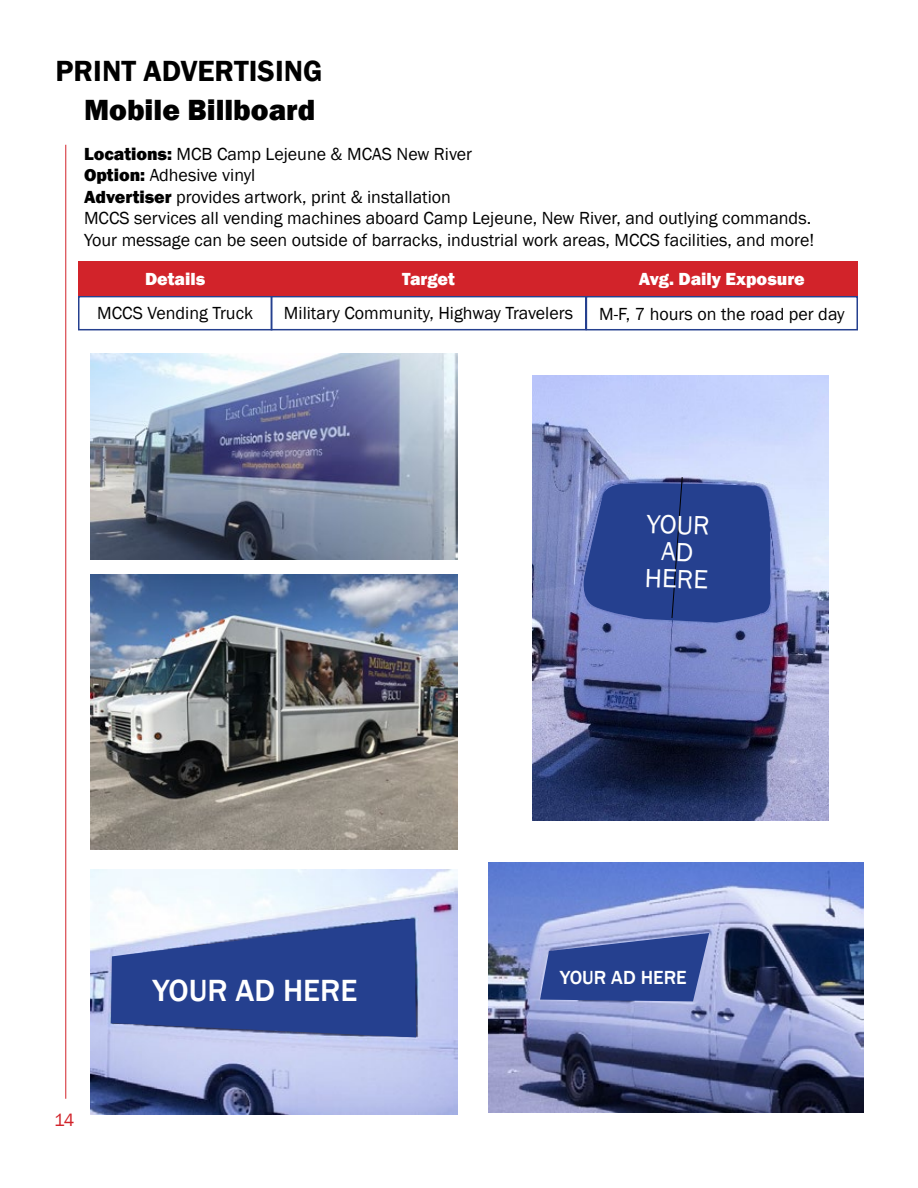
<style>
.page{position:relative;width:918px;height:1188px;background:#fff}
.page>*{position:absolute;margin:0;border:0;box-sizing:border-box;transform-origin:0 0}
.t1{font:500 31.5px "Franklin Gothic";color:#fff}
.t2{font:600 30px "Franklin Gothic";color:#000}
.t3{font:800 30px "Franklin Gothic";color:#000}
.t4{font:27px/27px "Franklin Gothic";color:#fff;text-align:center}
.t5{font:500 19.5px "Franklin Gothic";color:#fff}
.t6{font:18px/21.6px "Franklin Gothic";color:#000}
.t7{font:800 18px "Franklin Gothic";color:#fff}
.t8{font:18px "Franklin Gothic";color:#d2232a}
.s1{font-weight:800}
</style>
<div class="page">
<div style="left:78px;top:296px;width:194px;height:34px;border:2px solid #25408f"></div>
<div style="left:78px;top:261px;width:194px;height:35px;background:#d2232a"></div>
<div style="left:271px;top:296px;width:315px;height:34px;border:2px solid #25408f"></div>
<div style="left:271px;top:261px;width:315px;height:35px;background:#d2232a"></div>
<img style="left:90px;top:353px;width:367px;height:207px">
<img style="left:90px;top:574px;width:367px;height:276px">
<img style="left:533px;top:376px;width:296px;height:445px">
<img style="left:90px;top:869px;width:367px;height:245px">
<img style="left:488px;top:862px;width:376px;height:251px">
<svg style="left:111px;top:919px;width:305px;height:118px;background:#475ea2"></svg>
<svg style="left:540px;top:933px;width:169px;height:68px;background:#4158a0"></svg>
<svg style="left:580px;top:477px;width:194px;height:145px;background:#344d98"></svg>
<hr style="left:65px;top:145px;width:1px;height:954px;background:#d2232a">
<div style="left:586px;top:296px;width:272px;height:34px;border:2px solid #25408f"></div>
<div style="left:586px;top:261px;width:271px;height:35px;background:#d2232a"></div>
<h2 class="t2" style="left:56px;top:52px;width:268px">PRINT ADVERTISING</h2>
<h2 class="t3" style="left:84px;top:91px;width:233px">Mobile Billboard</h2>
<p class="t6" style="left:84px;top:143px;width:732px"><span class="s1">Locations:</span> MCB Camp Lejeune &amp; MCAS New River<br><span class="s1">Option:</span> Adhesive vinyl<br><span class="s1">Advertiser</span> provides artwork, print &amp; installation<br>MCCS services all vending machines aboard Camp Lejeune, New River, and outlying commands.<br>Your message can be seen outside of barracks, industrial work areas, MCCS facilities, and more!</p>
<p class="t7" style="left:145px;top:267px;width:62px">Details</p>
<p class="t6" style="left:97px;top:303px;width:157px">MCCS Vending Truck</p>
<p class="t7" style="left:402px;top:267px;width:54px">Target</p>
<p class="t6" style="left:284px;top:303px;width:291px">Military Community, Highway Travelers</p>
<p class="t7" style="left:639px;top:267px;width:168px">Avg. Daily Exposure</p>
<p class="t6" style="left:599px;top:303px;width:247px">M-F, 7 hours on the road per day</p>
<h3 class="t4" style="left:647px;top:511px;width:65px;rotate:2deg">YOUR<br>AD<br>HERE</h3>
<p class="t8" style="left:54px;top:1108px;width:22px">14</p>
<h1 class="t1" style="left:152px;top:971px;width:207px">YOUR AD HERE</h1>
<p class="t5" style="left:560px;top:966px;width:128px">YOUR AD HERE</p>
</div>
